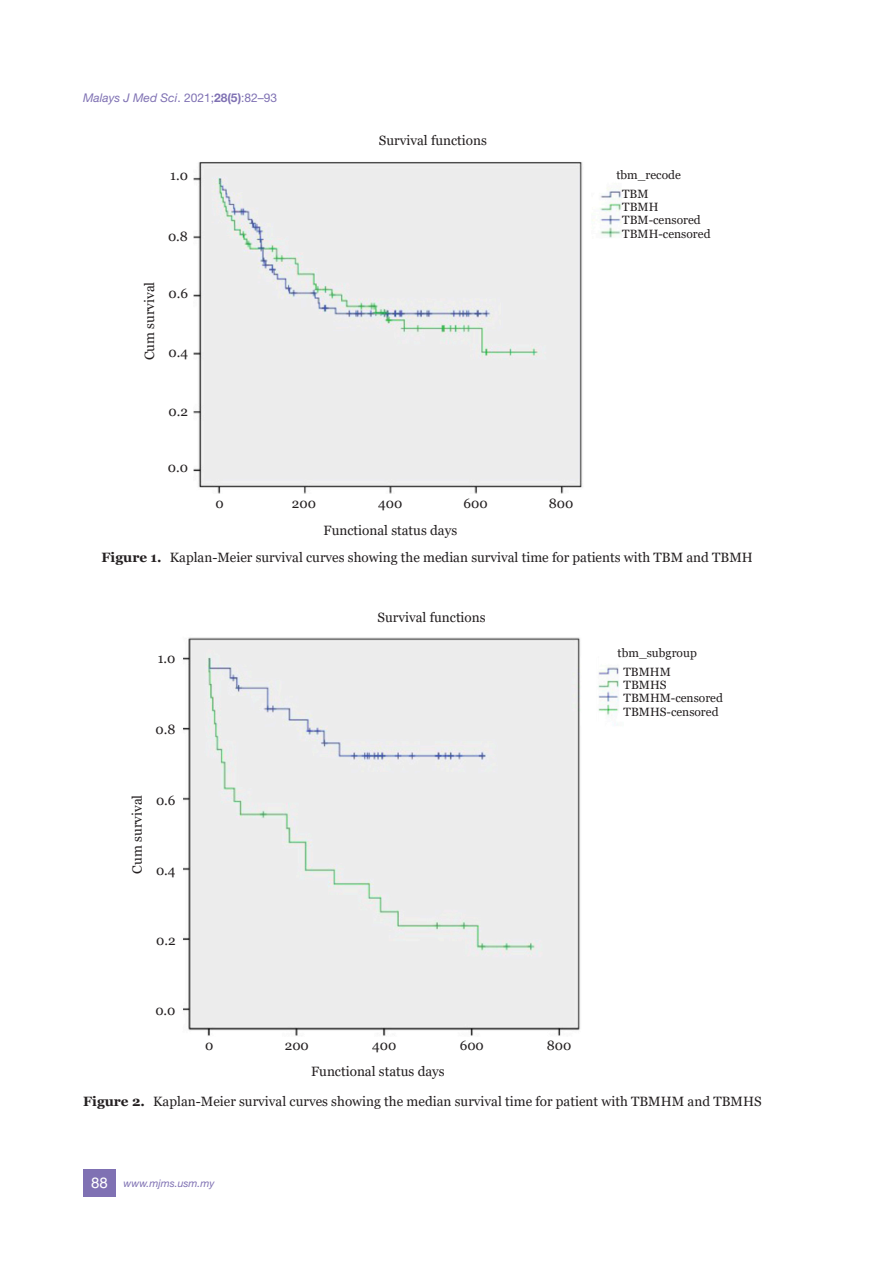
<style>
.page{position:relative;width:893px;height:1263px;background:#fff}
.page>*{position:absolute;margin:0;border:0;box-sizing:border-box;transform-origin:0 0}
.t1{font:13.5px "Georgia";color:#231f20}
.t2{font:12px/13.5px "Georgia";color:#231f20}
.t3{font:italic 12px "Helvetica Neue LT Std";color:#7f71b3}
.t4{font:italic 10.5px "Helvetica Neue LT Std";color:#7f71b3}
.s1{font-style:normal}
.s2{font-weight:700;font-style:normal}
.s3{font-weight:700}
.s4{font-family:"Helvetica LT Std";font-style:normal;font-size:15px;color:#fff}
</style>
<div class="page">
<div style="left:83px;top:1169px;width:33px;height:27px;background:#7f71b3"></div>
<img style="left:193px;top:162px;width:429px;height:331px">
<img style="left:183px;top:637px;width:436px;height:399px">
<p class="t3" style="left:83px;top:91px;width:196px">Malays J Med Sci<span class="s1">. 2021;</span><span class="s2">28(5)</span><span class="s1">:82–93</span></p>
<p class="t1" style="left:170px;top:167px;width:19px">1.0</p>
<p class="t1" style="left:168px;top:228px;width:21px">0.8</p>
<p class="t1" style="left:141px;top:360px;width:80px;rotate:-90deg">Cum survival</p>
<p class="t1" style="left:168px;top:285px;width:21px">0.6</p>
<p class="t1" style="left:168px;top:344px;width:21px">0.4</p>
<p class="t1" style="left:169px;top:403px;width:21px">0.2</p>
<p class="t1" style="left:168px;top:459px;width:22px">0.0</p>
<p class="t1" style="left:379px;top:132px;width:110px">Survival functions</p>
<p class="t1" style="left:216px;top:495px;width:10px">0</p>
<p class="t1" style="left:292px;top:495px;width:26px">200</p>
<p class="t1" style="left:378px;top:495px;width:26px">400</p>
<p class="t1" style="left:464px;top:495px;width:26px">600</p>
<p class="t1" style="left:549px;top:495px;width:26px">800</p>
<p class="t1" style="left:324px;top:522px;width:135px">Functional status days</p>
<p class="t2" style="left:622px;top:166px;width:60px;line-height:18.8px;text-indent:-6px">tbm_recode<br>TBM</p>
<p class="t2" style="left:622px;top:200px;width:90px">TBMH<br>TBM-censored<br>TBMH-censored</p>
<p class="t1" style="left:102px;top:549px;width:653px"><span class="s3">Figure 1.</span> Kaplan-Meier survival curves showing the median survival time for patients with TBM and TBMH</p>
<p class="t1" style="left:158px;top:650px;width:19px">1.0</p>
<p class="t1" style="left:156px;top:722px;width:21px">0.8</p>
<p class="t1" style="left:129px;top:873px;width:80px;rotate:-90deg">Cum survival</p>
<p class="t1" style="left:156px;top:792px;width:21px">0.6</p>
<p class="t1" style="left:156px;top:862px;width:21px">0.4</p>
<p class="t1" style="left:156px;top:932px;width:21px">0.2</p>
<p class="t1" style="left:155px;top:1002px;width:22px">0.0</p>
<p class="t1" style="left:378px;top:609px;width:110px">Survival functions</p>
<p class="t1" style="left:205px;top:1037px;width:10px">0</p>
<p class="t1" style="left:285px;top:1037px;width:26px">200</p>
<p class="t1" style="left:372px;top:1037px;width:26px">400</p>
<p class="t1" style="left:460px;top:1037px;width:26px">600</p>
<p class="t1" style="left:547px;top:1037px;width:26px">800</p>
<p class="t1" style="left:311px;top:1063px;width:135px">Functional status days</p>
<p class="t2" style="left:623px;top:644px;width:75px;line-height:18.8px;text-indent:-6px">tbm_subgroup<br>TBMHM</p>
<p class="t2" style="left:624px;top:678px;width:101px">TBMHS<br>TBMHM-censored<br>TBMHS-censored</p>
<p class="t1" style="left:83px;top:1093px;width:680px"><span class="s3">Figure 2.</span> Kaplan-Meier survival curves showing the median survival time for patient with TBMHM and TBMHS</p>
<p class="t4" style="left:91px;top:1176px;width:125px"><span class="s4">88</span> www.mjms.usm.my</p>
</div>
